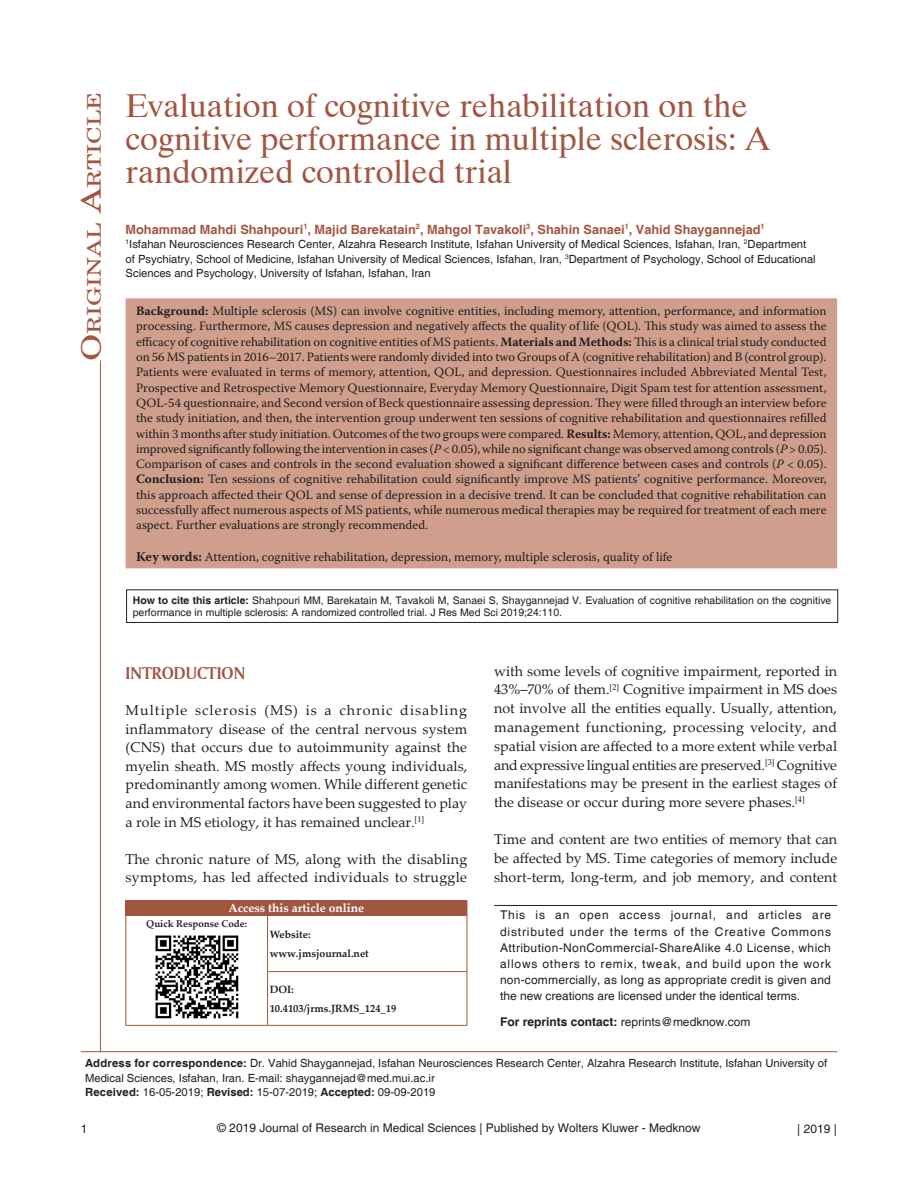
<style>
.page{position:relative;width:918px;height:1188px;background:#fff}
.page>*{position:absolute;margin:0;border:0;box-sizing:border-box;transform-origin:0 0}
.t1{font:33px/33px "Dutch 801 BT";color:#a25641}
.t2{font:18.9px "New Century Schlbk";color:#a25641;scale:1.3 1}
.t3{font:18px "Amerigo BT Bold A";color:#a25641}
.t4{font:14.25px/18.8px "Palatino Linotype";letter-spacing:.005em;color:#231f20;text-align:justify}
.t5{font:12.75px/15.3px "Warnock Pro";color:#231f20;text-align:justify}
.t6{font:700 12.75px "Helvetica";color:#a25641}
.t7{font:12px/16.2px "Helvetica";color:#231f20;text-align:justify}
.t8{font:700 12px "Palatino Linotype";color:#fff}
.t9{font:11.25px/14.7px "Helvetica";color:#231f20}
.t10{font:10.5px/12.6px "Helvetica";color:#231f20}
.t11{font:700 10.5px/18.5px "Palatino Linotype";color:#231f20}
.t12{font:700 9.75px "Palatino Linotype";color:#231f20}
.s1{font-size:27px}
.s2{font-weight:700}
.s3{font-style:italic}
.s4{font-weight:700;font-size:13.5px}
</style>
<div class="page">
<div style="left:126px;top:299px;width:710px;height:269px;background:#cf9e8c"></div>
<div style="left:126px;top:298px;width:711px;height:270px;border:2px solid #cf9e8c"></div>
<hr style="left:81px;top:1051px;width:756px;height:1px;background:#a25641">
<div style="left:126px;top:900px;width:341px;height:15px;background:#a25641"></div>
<svg style="left:467px;top:900px;width:1px;height:15px"></svg>
<hr style="left:126px;top:916px;width:1px;height:56px;background:#a25641">
<hr style="left:126px;top:972px;width:1px;height:53px;background:#a25641">
<hr style="left:126px;top:915px;width:142px;height:1px;background:#a25641">
<hr style="left:267px;top:916px;width:1px;height:55px;background:#a25641">
<hr style="left:268px;top:915px;width:199px;height:1px;background:#a25641">
<hr style="left:467px;top:916px;width:1px;height:55px;background:#a25641">
<hr style="left:126px;top:1025px;width:142px;height:1px;background:#a25641">
<hr style="left:267px;top:972px;width:1px;height:53px;background:#a25641">
<hr style="left:267px;top:971px;width:200px;height:1px;background:#a25641">
<hr style="left:467px;top:972px;width:1px;height:53px;background:#a25641">
<hr style="left:268px;top:1025px;width:199px;height:1px;background:#a25641">
<img style="left:155px;top:935px;width:84px;height:84px">
<div style="left:126px;top:590px;width:712px;height:33px;border:1px solid #231f20"></div>
<hr style="left:494px;top:905px;width:343px;height:1px;background:#231f20">
<hr style="left:100px;top:360px;width:1px;height:692px;background:#a25641">
<h2 class="t2" style="left:83px;top:361px;width:209px;rotate:-90deg"><span class="s1">O</span>riginal <span class="s1">A</span>rticle</h2>
<h1 class="t1" style="left:126px;top:89px;width:646px">Evaluation of cognitive rehabilitation on the cognitive performance in multiple sclerosis: A randomized controlled trial</h1>
<p class="t6" style="left:126px;top:221px;width:641px">Mohammad Mahdi Shahpouri<sup>1</sup>, Majid Barekatain<sup>2</sup>, Mahgol Tavakoli<sup>3</sup>, Shahin Sanaei<sup>1</sup>, Vahid Shaygannejad<sup>1</sup></p>
<p class="t9" style="left:126px;top:237px;width:692px"><sup>1</sup>Isfahan Neurosciences Research Center, Alzahra Research Institute, Isfahan University of Medical Sciences, Isfahan, Iran, <sup>2</sup>Department of Psychiatry, School of Medicine, Isfahan University of Medical Sciences, Isfahan, Iran, <sup>3</sup>Department of Psychology, School of Educational<br>Sciences and Psychology, University of Isfahan, Isfahan, Iran</p>
<p class="t5" style="left:136px;top:303px;width:692px"><span class="s2">Background:</span> Multiple sclerosis (MS) can involve cognitive entities, including memory, attention, performance, and information processing. Furthermore, MS causes depression and negatively affects the quality of life (QOL). This study was aimed to assess the efficacy of cognitive rehabilitation on cognitive entities of MS patients. <span class="s2">Materials and Methods:</span> This is a clinical trial study conducted on 56 MS patients in 2016–2017. Patients were randomly divided into two Groups of A (cognitive rehabilitation) and B (control group).<br>Patients were evaluated in terms of memory, attention, QOL, and depression. Questionnaires included Abbreviated Mental Test, Prospective and Retrospective Memory Questionnaire, Everyday Memory Questionnaire, Digit Spam test for attention assessment, QOL‑54 questionnaire, and Second version of Beck questionnaire assessing depression. They were filled through an interview before the study initiation, and then, the intervention group underwent ten sessions of cognitive rehabilitation and questionnaires refilled within 3 months after study initiation. Outcomes of the two groups were compared. <span class="s2">Results:</span> Memory, attention, QOL, and depression improved significantly following the intervention in cases (<span class="s3">P</span> &lt; 0.05), while no significant change was observed among controls (<span class="s3">P</span> &gt; 0.05).<br>Comparison of cases and controls in the second evaluation showed a significant difference between cases and controls (<span class="s3">P</span> &lt; 0.05).<br><span class="s2">Conclusion:</span> Ten sessions of cognitive rehabilitation could significantly improve MS patients’ cognitive performance. Moreover, this approach affected their QOL and sense of depression in a decisive trend. It can be concluded that cognitive rehabilitation can successfully affect numerous aspects of MS patients, while numerous medical therapies may be required for treatment of each mere aspect. Further evaluations are strongly recommended.</p>
<p class="t5" style="left:136px;top:549px;width:538px"><span class="s4">Key words:</span> Attention, cognitive rehabilitation, depression, memory, multiple sclerosis, quality of life</p>
<p class="t10" style="left:133px;top:594px;width:700px"><span class="s2">How to cite this article:</span> Shahpouri MM, Barekatain M, Tavakoli M, Sanaei S, Shaygannejad V. Evaluation of cognitive rehabilitation on the cognitive performance in multiple sclerosis: A randomized controlled trial. J Res Med Sci 2019;24:110.</p>
<h3 class="t3" style="left:126px;top:662px;width:121px">INTRODUCTION</h3>
<p class="t4" style="left:126px;top:701px;width:343px">Multiple sclerosis (MS) is a chronic disabling inflammatory disease of the central nervous system (CNS) that occurs due to autoimmunity against the myelin sheath. MS mostly affects young individuals, predominantly among women. While different genetic and environmental factors have been suggested to play a role in MS etiology, it has remained unclear.<sup>[1]</sup></p>
<p class="t4" style="left:126px;top:849px;width:343px">The chronic nature of MS, along with the disabling symptoms, has led affected individuals to struggle</p>
<p class="t8" style="left:229px;top:900px;width:137px">Access this article online</p>
<p class="t12" style="left:146px;top:917px;width:102px">Quick Response Code:</p>
<p class="t11" style="left:270px;top:925px;width:101px">Website: www.jmsjournal.net</p>
<p class="t11" style="left:270px;top:980px;width:128px">DOI:<br>10.4103/jrms.JRMS_124_19</p>
<p class="t4" style="left:494px;top:661px;width:345px">with some levels of cognitive impairment, reported in 43%–70% of them.<sup>[2]</sup> Cognitive impairment in MS does not involve all the entities equally. Usually, attention, management functioning, processing velocity, and spatial vision are affected to a more extent while verbal and expressive lingual entities are preserved.<sup>[3]</sup> Cognitive manifestations may be present in the earliest stages of the disease or occur during more severe phases.<sup>[4]</sup></p>
<p class="t4" style="left:494px;top:830px;width:345px">Time and content are two entities of memory that can be affected by MS. Time categories of memory include short‑term, long‑term, and job memory, and content</p>
<p class="t7" style="left:500px;top:907px;width:333px">This is an open access journal, and articles are distributed under the terms of the Creative Commons Attribution‑NonCommercial‑ShareAlike 4.0 License, which allows others to remix, tweak, and build upon the work non‑commercially, as long as appropriate credit is given and the new creations are licensed under the identical terms.</p>
<p class="t7" style="left:500px;top:1014px;width:252px"><span class="s2">For reprints contact:</span> reprints@medknow.com</p>
<p class="t9" style="left:85px;top:1056px;width:744px"><span class="s2">Address for correspondence:</span> Dr. Vahid Shaygannejad, Isfahan Neurosciences Research Center, Alzahra Research Institute, Isfahan University of<br>Medical Sciences, Isfahan, Iran. E‑mail: shaygannejad@med.mui.ac.ir<br><span class="s2">Received:</span> 16‑05‑2019; <span class="s2">Revised:</span> 15‑07‑2019; <span class="s2">Accepted:</span> 09-09-2019</p>
<p class="t7" style="left:81px;top:1122px;width:8px">1</p>
<p class="t7" style="left:217px;top:1121px;width:485px">© 2019 Journal of Research in Medical Sciences | Published by Wolters Kluwer - Medknow</p>
<p class="t7" style="left:797px;top:1121px;width:41px">| 2019 |</p>
</div>
